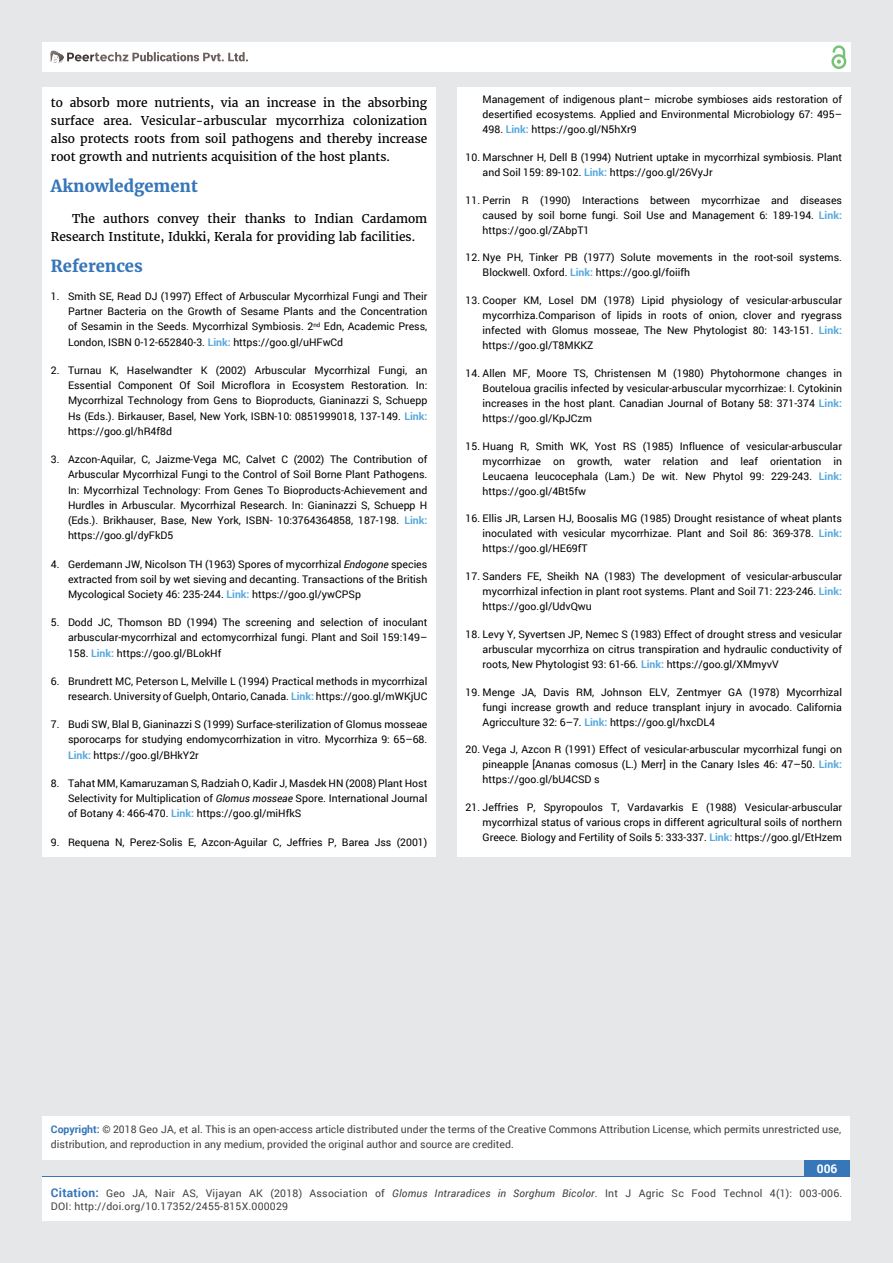
<style>
.page{position:relative;width:893px;height:1263px;background:#e6e7e8}
.page>*{position:absolute;margin:0;border:0;box-sizing:border-box;transform-origin:0 0}
.t1{font:700 16.5px "Merriweather";color:#3676b9}
.t2{font:12px/18.1px "Merriweather";color:#000;text-align:justify}
.t3{font:700 12px "Roboto";color:#fff}
.t4{font:10.5px/15px "Roboto";color:#000;text-align:justify}
.t5{font:10.5px/15px "Roboto";color:#414042}
.t6{font:10.5px/13.5px "Roboto";letter-spacing:.02em;color:#414042}
.s1{font-weight:700;color:#56a8dd}
.s2{font-style:italic}
.s3{font-weight:700;color:#3676b9}
.s4{font-weight:700;font-size:12px;color:#3676b9}
</style>
<div class="page">
<div style="left:42px;top:43px;width:808px;height:29px;background:#fff"></div>
<div style="left:831px;top:54px;width:15px;height:15px;border:2px solid #74c273;border-radius:50%"></div>
<svg style="left:831px;top:45px;width:15px;height:19px"></svg>
<div style="left:804px;top:1157px;width:46px;height:43px;background:#3676b9"></div>
<svg style="left:49px;top:50px;width:199px;height:14px"></svg>
<div style="left:42px;top:1177px;width:809px;height:43px;background:#fff"></div>
<div style="left:42px;top:87px;width:394px;height:770px;background:#fff"></div>
<div style="left:42px;top:1116px;width:808px;height:43px;background:#fff"></div>
<div style="left:457px;top:87px;width:393px;height:770px;background:#fff"></div>
<p class="t2" style="left:51px;top:94px;width:378px">to absorb more nutrients, via an increase in the absorbing surface area. Vesicular-arbuscular mycorrhiza colonization also protects roots from soil pathogens and thereby increase root growth and nutrients acquisition of the host plants.</p>
<h1 class="t1" style="left:51px;top:176px;width:148px">Aknowledgement</h1>
<p class="t2" style="left:51px;top:210px;width:378px;text-indent:21px">The authors convey their thanks to Indian Cardamom<br>Research Institute, Idukki, Kerala for providing lab facilities.</p>
<h1 class="t1" style="left:51px;top:255px;width:93px">References</h1>
<p class="t4" style="left:68px;top:288px;width:361px;text-indent:-17px">1. Smith SE, Read DJ (1997) Effect of Arbuscular Mycorrhizal Fungi and Their Partner Bacteria on the Growth of Sesame Plants and the Concentration of Sesamin in the Seeds. Mycorrhizal Symbiosis. 2<sup>nd</sup> Edn, Academic Press, London, ISBN 0-12-652840-3. <span class="s1">Link:</span> https://goo.gl/uHFwCd</p>
<p class="t4" style="left:68px;top:362px;width:361px;text-indent:-17px">2. Turnau K, Haselwandter K (2002) Arbuscular Mycorrhizal Fungi, an Essential Component Of Soil Microflora in Ecosystem Restoration. In:<br>Mycorrhizal Technology from Gens to Bioproducts, Gianinazzi S, Schuepp Hs (Eds.). Birkauser, Basel, New York, ISBN-10: 0851999018, 137-149. <span class="s1">Link: </span>https://goo.gl/hR4f8d</p>
<p class="t4" style="left:68px;top:451px;width:361px;text-indent:-17px">3. Azcon-Aquilar, C, Jaizme-Vega MC, Calvet C (2002) The Contribution of Arbuscular Mycorrhizal Fungi to the Control of Soil Borne Plant Pathogens.<br>In: Mycorrhizal Technology: From Genes To Bioproducts-Achievement and Hurdles in Arbuscular. Mycorrhizal Research. In: Gianinazzi S, Schuepp H (Eds.). Brikhauser, Base, New York, ISBN- 10:3764364858, 187-198. <span class="s1">Link: </span>https://goo.gl/dyFkD5</p>
<p class="t4" style="left:68px;top:556px;width:361px;text-indent:-17px">4. Gerdemann JW, Nicolson TH (1963) Spores of mycorrhizal <span class="s2">Endogone</span> species extracted from soil by wet sieving and decanting. Transactions of the British Mycological Society 46: 235-244. <span class="s1">Link:</span> https://goo.gl/ywCPSp</p>
<p class="t4" style="left:68px;top:614px;width:361px;text-indent:-17px">5. Dodd JC, Thomson BD (1994) The screening and selection of inoculant arbuscular-mycorrhizal and ectomycorrhizal fungi. Plant and Soil 159:149– 158. <span class="s1">Link:</span> https://goo.gl/BLokHf</p>
<p class="t4" style="left:51px;top:673px;width:378px;text-align:right">6. Brundrett MC, Peterson L, Melville L (1994) Practical methods in mycorrhizal research. University of Guelph, Ontario, Canada. <span class="s1">Link:</span> https://goo.gl/mWKjUC</p>
<p class="t4" style="left:68px;top:716px;width:361px;text-indent:-17px">7. Budi SW, Blal B, Gianinazzi S (1999) Surface-sterilization of Glomus mosseae sporocarps for studying endomycorrhization in vitro. Mycorrhiza 9: 65–68.<br><span class="s1">Link:</span> https://goo.gl/BHkY2r</p>
<p class="t4" style="left:68px;top:775px;width:361px;text-indent:-17px">8. Tahat MM, Kamaruzaman S, Radziah O, Kadir J, Masdek HN (2008) Plant Host Selectivity for Multiplication of <span class="s2">Glomus mosseae</span> Spore. International Journal of Botany 4: 466-470. <span class="s1">Link:</span> https://goo.gl/miHfkS</p>
<p class="t4" style="left:51px;top:834px;width:378px">9. Requena N, Perez-Solis E, Azcon-Aguilar C, Jeffries P, Barea Jss (2001)</p>
<p class="t4" style="left:483px;top:92px;width:361px">Management of indigenous plant– microbe symbioses aids restoration of desertified ecosystems. Applied and Environmental Microbiology 67: 495– 498. <span class="s1">Link:</span> https://goo.gl/N5hXr9</p>
<p class="t4" style="left:483px;top:149px;width:361px;text-indent:-17px">10. Marschner H, Dell B (1994) Nutrient uptake in mycorrhizal symbiosis. Plant and Soil 159: 89-102. <span class="s1">Link:</span> https://goo.gl/26VyJr</p>
<p class="t4" style="left:483px;top:192px;width:361px;text-indent:-17px">11. Perrin R (1990) Interactions between mycorrhizae and diseases caused by soil borne fungi. Soil Use and Management 6: 189-194. <span class="s1">Link: </span>https://goo.gl/ZAbpT1</p>
<p class="t4" style="left:483px;top:250px;width:361px;text-indent:-17px">12. Nye PH, Tinker PB (1977) Solute movements in the root-soil systems.<br>Blockwell. Oxford. <span class="s1">Link:</span> https://goo.gl/foiifh</p>
<p class="t4" style="left:483px;top:293px;width:361px;text-indent:-17px">13. Cooper KM, Losel DM (1978) Lipid physiology of vesicular-arbuscular mycorrhiza.Comparison of lipids in roots of onion, clover and ryegrass infected with Glomus mosseae, The New Phytologist 80: 143-151. <span class="s1">Link: </span>https://goo.gl/T8MKKZ</p>
<p class="t4" style="left:483px;top:365px;width:361px;text-indent:-17px">14. Allen MF, Moore TS, Christensen M (1980) Phytohormone changes in Bouteloua gracilis infected by vesicular-arbuscular mycorrhizae: I. Cytokinin increases in the host plant. Canadian Journal of Botany 58: 371-374 <span class="s1">Link: </span>https://goo.gl/KpJCzm</p>
<p class="t4" style="left:483px;top:438px;width:361px;text-indent:-17px">15. Huang R, Smith WK, Yost RS (1985) Influence of vesicular-arbuscular mycorrhizae on growth, water relation and leaf orientation in Leucaena leucocephala (Lam.) De wit. New Phytol 99: 229-243. <span class="s1">Link: </span>https://goo.gl/4Bt5fw</p>
<p class="t4" style="left:483px;top:511px;width:361px;text-indent:-17px">16. Ellis JR, Larsen HJ, Boosalis MG (1985) Drought resistance of wheat plants inoculated with vesicular mycorrhizae. Plant and Soil 86: 369-378. <span class="s1">Link: </span>https://goo.gl/HE69fT</p>
<p class="t4" style="left:483px;top:569px;width:361px;text-indent:-17px">17. Sanders FE, Sheikh NA (1983) The development of vesicular-arbuscular mycorrhizal infection in plant root systems. Plant and Soil 71: 223-246. <span class="s1">Link: </span>https://goo.gl/UdvQwu</p>
<p class="t4" style="left:483px;top:626px;width:361px;text-indent:-17px">18. Levy Y, Syvertsen JP, Nemec S (1983) Effect of drought stress and vesicular arbuscular mycorrhiza on citrus transpiration and hydraulic conductivity of roots, New Phytologist 93: 61-66. <span class="s1">Link:</span> https://goo.gl/XMmyvV</p>
<p class="t4" style="left:483px;top:684px;width:361px;text-indent:-17px">19. Menge JA, Davis RM, Johnson ELV, Zentmyer GA (1978) Mycorrhizal fungi increase growth and reduce transplant injury in avocado. California Agricculture 32: 6–7. <span class="s1">Link:</span> https://goo.gl/hxcDL4</p>
<p class="t4" style="left:483px;top:742px;width:361px;text-indent:-17px">20. Vega J, Azcon R (1991) Effect of vesicular-arbuscular mycorrhizal fungi on pineapple [Ananas comosus (L.) Merr] in the Canary Isles 46: 47–50. <span class="s1">Link: </span>https://goo.gl/bU4CSD s</p>
<p class="t4" style="left:483px;top:800px;width:361px;text-indent:-17px">21. Jeffries P, Spyropoulos T, Vardavarkis E (1988) Vesicular-arbuscular mycorrhizal status of various crops in different agricultural soils of northern Greece. Biology and Fertility of Soils 5: 333-337. <span class="s1">Link:</span> https://goo.gl/EtHzem</p>
<p class="t5" style="left:51px;top:1121px;width:792px"><span class="s3">Copyright:</span> © 2018 Geo JA, et al. This is an open-access article distributed under the terms of the Creative Commons Attribution License, which permits unrestricted use, distribution, and reproduction in any medium, provided the original author and source are credited.</p>
<p class="t3" style="left:817px;top:1161px;width:22px">006</p>
<p class="t6" style="left:51px;top:1186px;width:793px"><span class="s4">Citation:</span> Geo JA, Nair AS, Vijayan AK (2018) Association of <span class="s2">Glomus Intraradices in Sorghum Bicolor</span>. Int J Agric Sc Food Technol 4(1): 003-006.<br>DOI: http://doi.org/10.17352/2455-815X.000029</p>
</div>
